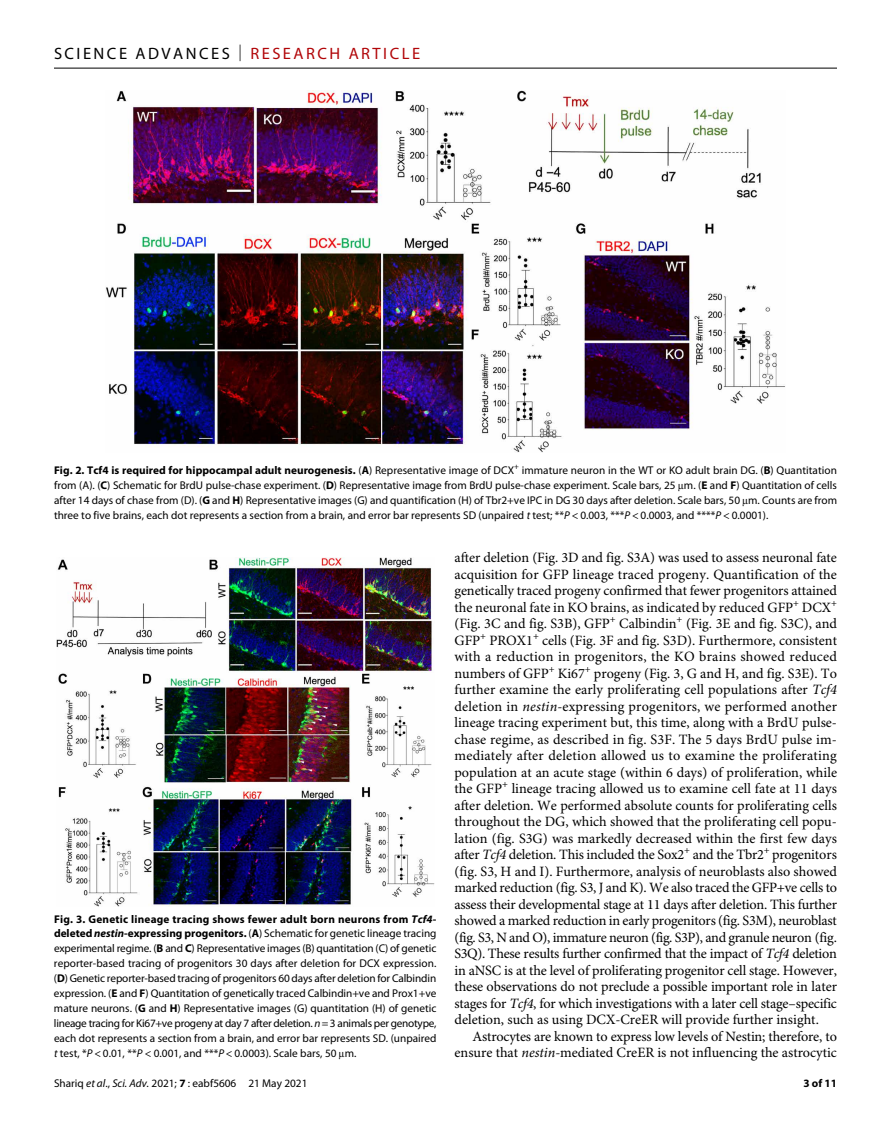
<style>
.page{position:relative;width:891px;height:1134px;background:#fff}
.page>*{position:absolute;margin:0;border:0;box-sizing:border-box;transform-origin:0 0}
.t1{font:16.5px "Myriad Pro";letter-spacing:.15em;color:#000}
.t2{font:14.25px/16.5px "Minion Pro";color:#000;text-align:justify}
.t3{font:11.25px/15px "Myriad Pro";color:#000;text-align:justify}
.t4{font:700 11.25px "Myriad Pro";color:#000}
.s1{font-weight:300}
.s2{color:#b10508}
.s3{font-weight:700}
.s4{font-style:italic}
.s5{font-weight:700;font-style:italic}
</style>
<div class="page">
<hr style="left:54px;top:68px;width:783px;height:1px;background:#000">
<img style="left:106px;top:90px;width:679px;height:363px">
<img style="left:56px;top:558px;width:378px;height:348px">
<p class="t1" style="left:54px;top:40px;width:368px">SCIENCE ADVANCES <span class="s1">|</span> <span class="s2">RESEARCH ARTICLE</span></p>
<p class="t3" style="left:54px;top:463px;width:785px"><span class="s3">Fig. 2. Tcf4 is required for hippocampal adult neurogenesis.</span> (<span class="s3">A</span>) Representative image of DCX<sup>+</sup> immature neuron in the WT or KO adult brain DG. (<span class="s3">B</span>) Quantitation from (A). (<span class="s3">C</span>) Schematic for BrdU pulse-chase experiment. (<span class="s3">D</span>) Representative image from BrdU pulse-chase experiment. Scale bars, 25 m. (<span class="s3">E</span> and <span class="s3">F</span>) Quantitation of cells after 14 days of chase from (D). (<span class="s3">G</span> and <span class="s3">H</span>) Representative images (G) and quantification (H) of Tbr2+ve IPC in DG 30 days after deletion. Scale bars, 50 m. Counts are from three to five brains, each dot represents a section from a brain, and error bar represents SD (unpaired <span class="s4">t</span> test; **<span class="s4">P</span> &lt; 0.003, ***<span class="s4">P</span> &lt; 0.0003, and ****<span class="s4">P</span> &lt; 0.0001).</p>
<p class="t3" style="left:54px;top:911px;width:384px"><span class="s3">Fig. 3. Genetic lineage tracing shows fewer adult born neurons from</span> <span class="s5">Tcf4</span><span class="s3">- deleted</span> <span class="s5">nestin</span><span class="s3">-expressing progenitors.</span> (<span class="s3">A</span>) Schematic for genetic lineage tracing experimental regime. (<span class="s3">B</span> and <span class="s3">C</span>) Representative images (B) quantitation (C) of genetic reporter-based tracing of progenitors 30 days after deletion for DCX expression. (<span class="s3">D</span>) Genetic reporter-based tracing of progenitors 60 days after deletion for Calbindin expression. (<span class="s3">E</span> and <span class="s3">F</span>) Quantitation of genetically traced Calbindin+ve and Prox1+ve mature neurons. (<span class="s3">G</span> and <span class="s3">H</span>) Representative images (G) quantitation (H) of genetic lineage tracing for Ki67+ve progeny at day 7 after deletion. <span class="s4">n</span>=3 animals per genotype, each dot represents a section from a brain, and error bar represents SD. (unpaired <span class="s4">t</span> test, *<span class="s4">P</span> &lt; 0.01, **<span class="s4">P</span> &lt; 0.001, and ***<span class="s4">P</span> &lt; 0.0003). Scale bars, 50 m.</p>
<p class="t3" style="left:54px;top:1076px;width:255px">Shariq <span class="s4">et al</span>., <span class="s4">Sci. Adv.</span> 2021; <span class="s3">7</span> : eabf5606 21 May 2021</p>
<p class="t2" style="left:454px;top:551px;width:384px">after deletion (Fig. 3D and fig. S3A) was used to assess neuronal fate acquisition for GFP lineage traced progeny. Quantification of the genetically traced progeny confirmed that fewer progenitors attained the neuronal fate in KO brains, as indicated by reduced GFP<sup>+</sup> DCX<sup>+ </sup>(Fig. 3C and fig. S3B), GFP<sup>+</sup> Calbindin<sup>+</sup> (Fig. 3E and fig. S3C), and GFP<sup>+</sup> PROX1<sup>+</sup> cells (Fig. 3F and fig. S3D). Furthermore, consistent with a reduction in progenitors, the KO brains showed reduced numbers of GFP<sup>+</sup> Ki67<sup>+</sup> progeny (Fig. 3, G and H, and fig. S3E). To further examine the early proliferating cell populations after <span class="s4">Tcf4 </span>deletion in <span class="s4">nestin-</span>expressing progenitors, we performed another lineage tracing experiment but, this time, along with a BrdU pulse&shy;chase regime, as described in fig. S3F. The 5 days BrdU pulse im&shy;mediately after deletion allowed us to examine the proliferating population at an acute stage (within 6 days) of proliferation, while the GFP<sup>+</sup> lineage tracing allowed us to examine cell fate at 11 days after deletion. We performed absolute counts for proliferating cells throughout the DG, which showed that the proliferating cell popu&shy;lation (fig. S3G) was markedly decreased within the first few days after <span class="s4">Tcf4</span> deletion. This included the Sox2<sup>+</sup> and the Tbr2<sup>+</sup> progenitors (fig. S3, H and I). Furthermore, analysis of neuroblasts also showed marked reduction (fig. S3, J and K). We also traced the GFP+ve cells to assess their developmental stage at 11 days after deletion. This further showed a marked reduction in early progenitors (fig. S3M), neuroblast (fig. S3, N and O), immature neuron (fig. S3P), and granule neuron (fig.<br>S3Q). These results further confirmed that the impact of <span class="s4">Tcf4</span> deletion in aNSC is at the level of proliferating progenitor cell stage. However, these observations do not preclude a possible important role in later stages for <span class="s4">Tcf4</span>, for which investigations with a later cell stage–specific deletion, such as using DCX-CreER will provide further insight.</p>
<p class="t2" style="left:455px;top:1029px;width:384px;text-align:right">Astrocytes are known to express low levels of Nestin; therefore, to ensure that <span class="s4">nestin-</span>mediated CreER is not influencing the astrocytic</p>
<p class="t4" style="left:803px;top:1074px;width:35px">3 of 11</p>
</div>
